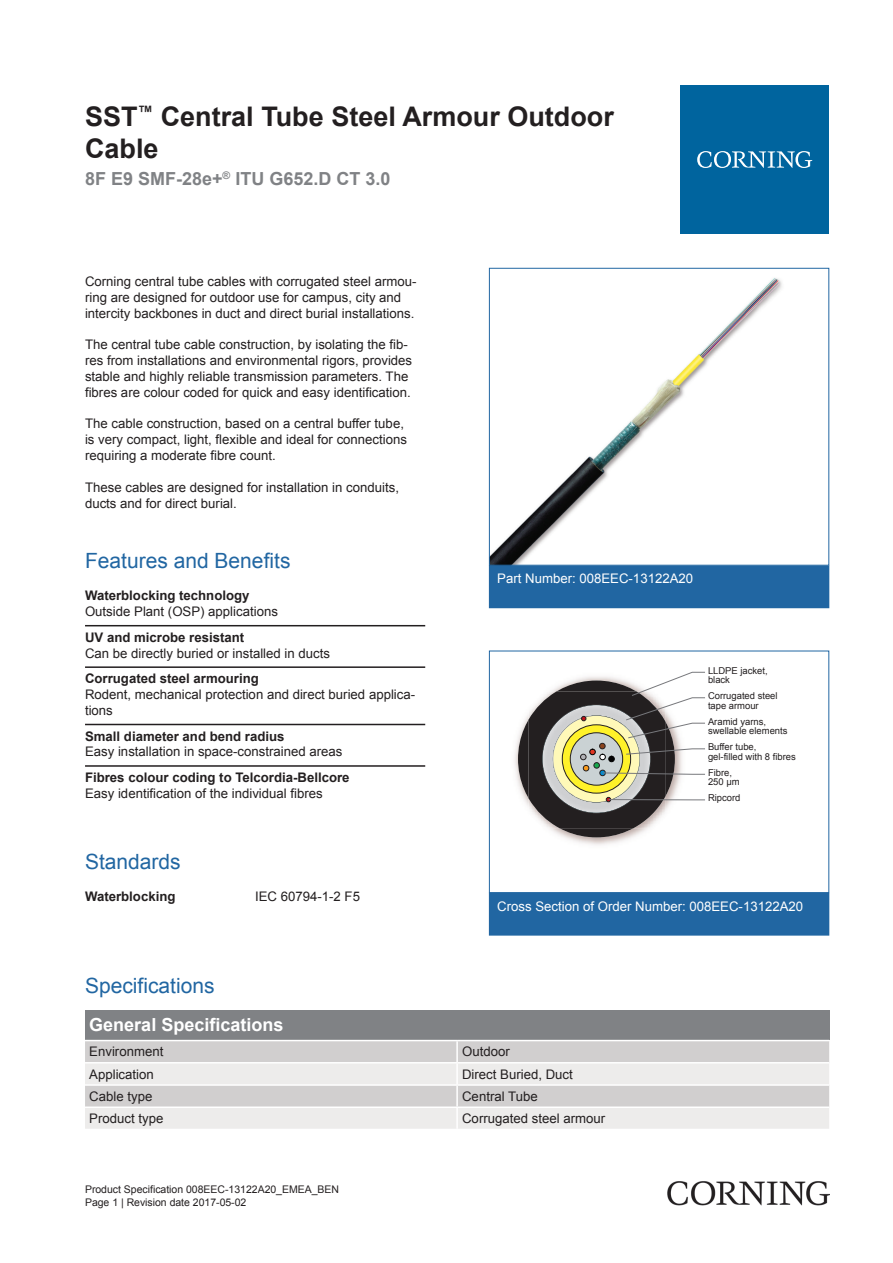
<style>
.page{position:relative;width:893px;height:1263px;background:#fff}
.page>*{position:absolute;margin:0;border:0;box-sizing:border-box;transform-origin:0 0}
.t1{font:700 27px/32.4px "Arial";color:#231f20}
.t2{font:21px "Arial";color:#2166a2}
.t3{font:700 18px "Arial";color:#808285}
.t4{font:700 18px "Arial";color:#fff}
.t5{font:13.2px/15.9px "Arial";color:#231f20}
.t6{font:700 13.2px "Arial";color:#231f20}
.t7{font:13.2px "Arial";color:#fff}
.t8{font:10.5px/12.6px "Arial";color:#231f20}
.t9{font:9.45px/9.4px "Arial";color:#231f20}
</style>
<div class="page">
<img style="left:491px;top:278px;width:291px;height:286px">
<div style="left:489px;top:268px;width:340px;height:298px;border:1px solid #2166a2"></div>
<div style="left:489px;top:566px;width:340px;height:42px;background:#2166a2"></div>
<img style="left:514px;top:714px;width:134px;height:131px">
<svg style="left:518px;top:680px;width:157px;height:157px"></svg>
<img style="left:529px;top:699px;width:135px;height:129px">
<svg style="left:542px;top:672px;width:163px;height:141px"></svg>
<div style="left:489px;top:651px;width:340px;height:242px;border:1px solid #2166a2"></div>
<div style="left:489px;top:893px;width:340px;height:42px;background:#2166a2"></div>
<hr style="left:85px;top:625px;width:340px;height:1px;background:#231f20">
<hr style="left:85px;top:666px;width:340px;height:2px;background:#231f20">
<hr style="left:85px;top:724px;width:340px;height:1px;background:#231f20">
<hr style="left:85px;top:765px;width:340px;height:2px;background:#231f20">
<div style="left:85px;top:1010px;width:744px;height:30px;background:#808285"></div>
<div style="left:85px;top:1041px;width:744px;height:21px;background:#d1cfcf"></div>
<svg style="left:85px;top:1064px;width:744px;height:65px;background:#e3e2e1"></svg>
<hr style="left:456px;top:1041px;width:2px;height:21px;background:#fff">
<hr style="left:456px;top:1063px;width:2px;height:21px;background:#fff">
<hr style="left:456px;top:1086px;width:2px;height:20px;background:#fff">
<hr style="left:456px;top:1108px;width:2px;height:21px;background:#fff">
<hr style="left:85px;top:1084px;width:372px;height:2px;background:#fff">
<hr style="left:457px;top:1084px;width:372px;height:2px;background:#fff">
<hr style="left:85px;top:1106px;width:372px;height:2px;background:#fff">
<hr style="left:457px;top:1106px;width:372px;height:2px;background:#fff">
<div style="left:680px;top:85px;width:149px;height:149px;background:#00649e"></div>
<svg style="left:697px;top:151px;width:115px;height:17px"></svg>
<img style="left:668px;top:1181px;width:161px;height:24px">
<h1 class="t1" style="left:85px;top:100px;width:530px">SST<sup>™</sup> Central Tube Steel Armour Outdoor<br>Cable</h1>
<h3 class="t3" style="left:85px;top:166px;width:307px">8F E9 SMF-28e+<sup>®</sup> ITU G652.D CT 3.0</h3>
<p class="t5" style="left:85px;top:273px;width:333px">Corning central tube cables with corrugated steel armou&shy;ring are designed for outdoor use for campus, city and intercity backbones in duct and direct burial installations.</p>
<p class="t5" style="left:85px;top:337px;width:329px">The central tube cable construction, by isolating the fib&shy;res from installations and environmental rigors, provides stable and highly reliable transmission parameters. The fibres are colour coded for quick and easy identification.</p>
<p class="t5" style="left:85px;top:416px;width:324px">The cable construction, based on a central buffer tube, is very compact, light, flexible and ideal for connections requiring a moderate fibre count.</p>
<p class="t5" style="left:85px;top:479px;width:316px">These cables are designed for installation in conduits, ducts and for direct burial.</p>
<h2 class="t2" style="left:85px;top:546px;width:207px">Features and Benefits</h2>
<p class="t6" style="left:85px;top:586px;width:166px">Waterblocking technology</p>
<p class="t5" style="left:85px;top:603px;width:194px">Outside Plant (OSP) applications</p>
<p class="t6" style="left:85px;top:628px;width:161px">UV and microbe resistant</p>
<p class="t5" style="left:85px;top:645px;width:247px">Can be directly buried or installed in ducts</p>
<p class="t6" style="left:85px;top:669px;width:175px">Corrugated steel armouring</p>
<p class="t5" style="left:85px;top:686px;width:332px">Rodent, mechanical protection and direct buried applica&shy;tions</p>
<p class="t6" style="left:85px;top:727px;width:201px">Small diameter and bend radius</p>
<p class="t5" style="left:85px;top:744px;width:259px">Easy installation in space-constrained areas</p>
<p class="t6" style="left:85px;top:768px;width:266px">Fibres colour coding to Telcordia-Bellcore</p>
<p class="t5" style="left:85px;top:785px;width:239px">Easy identification of the individual fibres</p>
<h2 class="t2" style="left:85px;top:847px;width:97px">Standards</h2>
<p class="t6" style="left:85px;top:887px;width:92px">Waterblocking</p>
<p class="t5" style="left:255px;top:888px;width:106px">IEC 60794-1-2 F5</p>
<p class="t7" style="left:497px;top:569px;width:197px">Part Number: 008EEC-13122A20</p>
<p class="t9" style="left:708px;top:666px;width:61px">LLDPE jacket, black</p>
<p class="t9" style="left:708px;top:691px;width:71px">Corrugated steel tape armour</p>
<p class="t9" style="left:708px;top:717px;width:81px">Aramid yarns, swellable elements</p>
<p class="t9" style="left:708px;top:742px;width:89px">Buffer tube,<br>gel-filled with 8 fibres</p>
<p class="t9" style="left:708px;top:768px;width:33px">Fibre,<br>250 µm</p>
<p class="t9" style="left:708px;top:793px;width:34px">Ripcord</p>
<p class="t7" style="left:497px;top:897px;width:307px">Cross Section of Order Number: 008EEC-13122A20</p>
<h2 class="t2" style="left:85px;top:971px;width:131px">Specifications</h2>
<h3 class="t4" style="left:89px;top:1012px;width:196px">General Specifications</h3>
<p class="t5" style="left:89px;top:1044px;width:76px">Environment</p>
<p class="t5" style="left:462px;top:1044px;width:49px">Outdoor</p>
<p class="t5" style="left:89px;top:1066px;width:66px">Application</p>
<p class="t5" style="left:462px;top:1066px;width:112px">Direct Buried, Duct</p>
<p class="t5" style="left:89px;top:1088px;width:65px">Cable type</p>
<p class="t5" style="left:462px;top:1088px;width:77px">Central Tube</p>
<p class="t5" style="left:89px;top:1110px;width:76px">Product type</p>
<p class="t5" style="left:462px;top:1110px;width:145px">Corrugated steel armour</p>
<p class="t8" style="left:85px;top:1183px;width:256px">Product Specification 008EEC-13122A20_EMEA_BEN<br>Page 1 | Revision date 2017-05-02</p>
</div>
